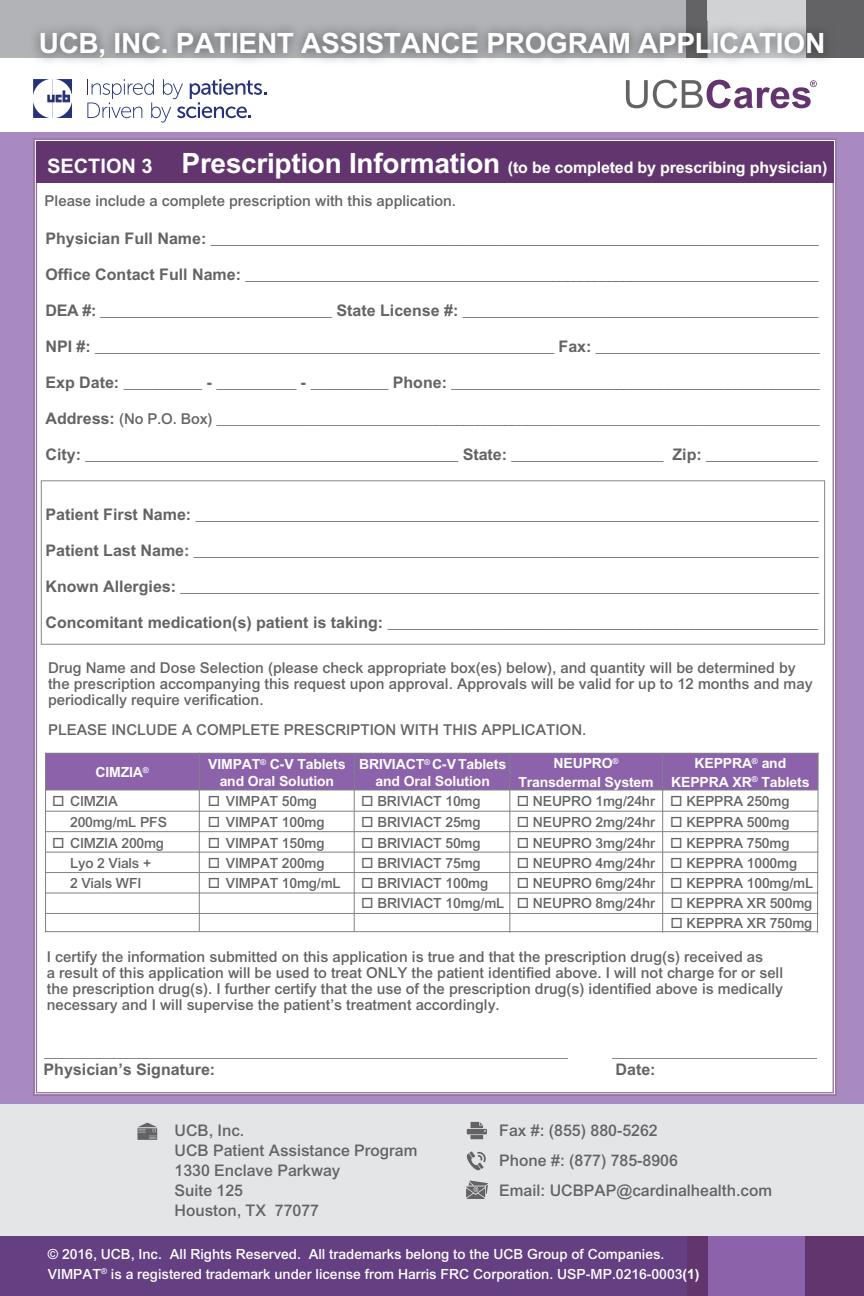
<style>
.page{position:relative;width:864px;height:1296px;background:#fff}
.page>*{position:absolute;margin:0;border:0;box-sizing:border-box;transform-origin:0 0}
.t1{font:700 28px "Arial";letter-spacing:-.01em;color:#fff}
.t2{font:700 16px "Arial";color:#636366}
.t3{font:500 16px/20px "Arial";color:#636366}
.t4{font:700 16px "Arial";letter-spacing:-.01em;color:#fff}
.t5{font:500 15px/16px "Arial";color:#636366}
.t6{font:500 14px "Arial";letter-spacing:-.01em;color:#636366}
.t7{font:500 14px/20px "Arial";color:#fff}
.t8{font:700 14px/16.2px "Arial";letter-spacing:-.01em;color:#fff;text-align:center}
.s1{font-size:20px}
.s2{font-size:28px}
.s3{font-weight:700;font-size:16px}
.s4{font-weight:700}
</style>
<div class="page">
<div style="left:0;top:132px;width:864px;height:972px;background:#a88ac0"></div>
<div style="left:36px;top:183px;width:798px;height:910px;background:#fff"></div>
<div style="left:0;top:1104px;width:864px;height:133px;background:#e4e5e7"></div>
<div style="left:0;top:1236px;width:689px;height:60px;background:#643f82"></div>
<div style="left:687px;top:1236px;width:21px;height:60px;background:#62356e"></div>
<div style="left:708px;top:1236px;width:100px;height:60px;background:#8c62aa"></div>
<div style="left:806px;top:1236px;width:58px;height:60px;background:#62356e"></div>
<div style="left:0;top:0;width:686px;height:58px;background:#b2b3b7"></div>
<div style="left:686px;top:0;width:22px;height:58px;background:#636366"></div>
<div style="left:708px;top:0;width:101px;height:58px;background:#d1d2d4"></div>
<div style="left:806px;top:0;width:58px;height:58px;background:#636366"></div>
<svg style="left:33px;top:79px;width:39px;height:39px"></svg>
<svg style="left:87px;top:79px;width:179px;height:44px"></svg>
<img style="left:32px;top:22px;width:774px;height:36px">
<img style="left:806px;top:22px;width:24px;height:36px">
<hr style="left:44px;top:1058px;width:523px;height:1px;background:#848689">
<hr style="left:612px;top:1058px;width:204px;height:1px;background:#848689">
<div style="left:36px;top:141px;width:798px;height:42px;background:#62356e"></div>
<div style="left:41px;top:480px;width:784px;height:165px;background:#fff"></div>
<svg style="left:137px;top:1123px;width:20px;height:17px"></svg>
<svg style="left:467px;top:1122px;width:20px;height:17px"></svg>
<svg style="left:466px;top:1151px;width:20px;height:20px"></svg>
<svg style="left:626px;top:80px;width:191px;height:28px"></svg>
<div style="left:46px;top:753px;width:772px;height:36px;background:#8c62aa"></div>
<hr style="left:45px;top:753px;width:774px;height:1px;background:#808285">
<hr style="left:46px;top:789px;width:772px;height:1px;background:#808285">
<hr style="left:46px;top:811px;width:772px;height:1px;background:#808285">
<hr style="left:46px;top:831px;width:772px;height:1px;background:#808285">
<hr style="left:46px;top:852px;width:772px;height:1px;background:#808285">
<hr style="left:46px;top:872px;width:772px;height:1px;background:#808285">
<hr style="left:46px;top:893px;width:772px;height:1px;background:#808285">
<hr style="left:46px;top:913px;width:772px;height:1px;background:#808285">
<hr style="left:199px;top:753px;width:1px;height:179px;background:#808285">
<hr style="left:354px;top:754px;width:1px;height:178px;background:#808285">
<hr style="left:662px;top:753px;width:1px;height:180px;background:#808285">
<svg style="left:816px;top:752px;width:3px;height:182px"></svg>
<hr style="left:45px;top:753px;width:1px;height:179px;background:#808285">
<hr style="left:46px;top:931px;width:772px;height:1px;background:#808285">
<hr style="left:509px;top:753px;width:1px;height:180px;background:#808285">
<svg style="left:466px;top:1180px;width:22px;height:19px"></svg>
<h1 class="t1" style="left:39px;top:27px;width:788px">UCB, INC. PATIENT ASSISTANCE PROGRAM APPLICATION</h1>
<p class="t4" style="left:47px;top:158px;width:782px"><span class="s1">SECTION 3</span> <span class="s2">Prescription Information</span> (to be completed by prescribing physician)</p>
<p class="t5" style="left:45px;top:193px;width:413px">Please include a complete prescription with this application.</p>
<p class="t2" style="left:46px;top:229px;width:775px">Physician Full Name: _____________________________________________________________________________</p>
<p class="t2" style="left:46px;top:265px;width:775px">Office Contact Full Name: __________________________________________________________________________</p>
<p class="t2" style="left:46px;top:301px;width:774px">DEA #: _____________________________ State License #: _____________________________________________</p>
<p class="t2" style="left:46px;top:337px;width:776px">NPI #: __________________________________________________________ Fax: ____________________________</p>
<p class="t2" style="left:46px;top:373px;width:776px">Exp Date: __________ - __________ - __________ Phone: ________________________________________________</p>
<p class="t5" style="left:46px;top:410px;width:776px"><span class="s3">Address:</span> (No P.O. Box) ___________________________________________________________________________________</p>
<p class="t2" style="left:46px;top:445px;width:774px">City: _______________________________________________ State: ___________________ Zip: ______________</p>
<p class="t2" style="left:46px;top:505px;width:775px">Patient First Name: _______________________________________________________________________________</p>
<p class="t2" style="left:46px;top:541px;width:775px">Patient Last Name: _______________________________________________________________________________</p>
<p class="t2" style="left:46px;top:577px;width:775px">Known Allergies: _________________________________________________________________________________</p>
<p class="t2" style="left:46px;top:613px;width:774px">Concomitant medication(s) patient is taking: _______________________________________________________</p>
<p class="t5" style="left:48px;top:659px;width:766px">Drug Name and Dose Selection (please check appropriate box(es) below), and quantity will be determined by the prescription accompanying this request upon approval. Approvals will be valid for up to 12 months and may periodically require verification.</p>
<p class="t5" style="left:48px;top:721px;width:540px">PLEASE INCLUDE A COMPLETE PRESCRIPTION WITH THIS APPLICATION.</p>
<p class="t8" style="left:95px;top:764px;width:55px">CIMZIA<sup>®</sup></p>
<p class="t8" style="left:208px;top:756px;width:139px">VIMPAT<sup>®</sup> C-V Tablets and Oral Solution</p>
<p class="t8" style="left:359px;top:756px;width:149px">BRIVIACT<sup>®</sup> C-V Tablets and Oral Solution</p>
<p class="t8" style="left:518px;top:754px;width:137px;line-height:18.2px">NEUPRO<sup>®<br></sup>Transdermal System</p>
<p class="t8" style="left:671px;top:754px;width:140px;line-height:18.2px">KEPPRA<sup>®</sup> and<br>KEPPRA XR<sup>®</sup> Tablets</p>
<p class="t6" style="left:52px;top:793px;width:67px">□ CIMZIA</p>
<p class="t6" style="left:208px;top:793px;width:111px">□ VIMPAT 50mg</p>
<p class="t6" style="left:361px;top:793px;width:121px">□ BRIVIACT 10mg</p>
<p class="t6" style="left:517px;top:793px;width:274px">□ NEUPRO 1mg/24hr □ KEPPRA 250mg</p>
<p class="t6" style="left:70px;top:814px;width:98px">200mg/mL PFS</p>
<p class="t6" style="left:208px;top:814px;width:118px">□ VIMPAT 100mg</p>
<p class="t6" style="left:361px;top:814px;width:121px">□ BRIVIACT 25mg</p>
<p class="t6" style="left:517px;top:814px;width:274px">□ NEUPRO 2mg/24hr □ KEPPRA 500mg</p>
<p class="t6" style="left:52px;top:834px;width:114px">□ CIMZIA 200mg</p>
<p class="t6" style="left:208px;top:834px;width:118px">□ VIMPAT 150mg</p>
<p class="t6" style="left:361px;top:834px;width:121px">□ BRIVIACT 50mg</p>
<p class="t6" style="left:517px;top:834px;width:274px">□ NEUPRO 3mg/24hr □ KEPPRA 750mg</p>
<p class="t6" style="left:70px;top:855px;width:83px">Lyo 2 Vials +</p>
<p class="t6" style="left:208px;top:855px;width:118px">□ VIMPAT 200mg</p>
<p class="t6" style="left:361px;top:855px;width:121px">□ BRIVIACT 75mg</p>
<p class="t6" style="left:517px;top:855px;width:282px">□ NEUPRO 4mg/24hr □ KEPPRA 1000mg</p>
<p class="t6" style="left:70px;top:875px;width:73px">2 Vials WFI</p>
<p class="t6" style="left:208px;top:875px;width:134px">□ VIMPAT 10mg/mL</p>
<p class="t6" style="left:361px;top:875px;width:128px">□ BRIVIACT 100mg</p>
<p class="t6" style="left:517px;top:875px;width:298px">□ NEUPRO 6mg/24hr □ KEPPRA 100mg/mL</p>
<p class="t6" style="left:361px;top:895px;width:453px">□ BRIVIACT 10mg/mL □ NEUPRO 8mg/24hr □ KEPPRA XR 500mg</p>
<p class="t6" style="left:670px;top:915px;width:144px">□ KEPPRA XR 750mg</p>
<p class="t5" style="left:47px;top:949px;width:738px">I certify the information submitted on this application is true and that the prescription drug(s) received as<br>a result of this application will be used to treat ONLY the patient identified above. I will not charge for or sell the prescription drug(s). I further certify that the use of the prescription drug(s) identified above is medically necessary and I will supervise the patient’s treatment accordingly.</p>
<p class="t2" style="left:44px;top:1060px;width:173px">Physician’s Signature:</p>
<p class="t2" style="left:616px;top:1060px;width:41px">Date:</p>
<p class="t3" style="left:175px;top:1120px;width:244px">UCB, Inc.<br>UCB Patient Assistance Program<br>1330 Enclave Parkway<br>Suite 125<br>Houston, TX 77077</p>
<p class="t3" style="left:499px;top:1115px;width:274px;line-height:30px">Fax #: (855) 880-5262<br>Phone #: (877) 785-8906<br>Email: UCBPAP@cardinalhealth.com</p>
<p class="t7" style="left:48px;top:1244px;width:653px">© 2016, UCB, Inc. All Rights Reserved. All trademarks belong to the UCB Group of Companies.<br>VIMPAT<sup>®</sup> is a registered trademark under license from Harris FRC Corporation. USP-MP.0216-0003<span class="s4">(1)</span></p>
</div>
